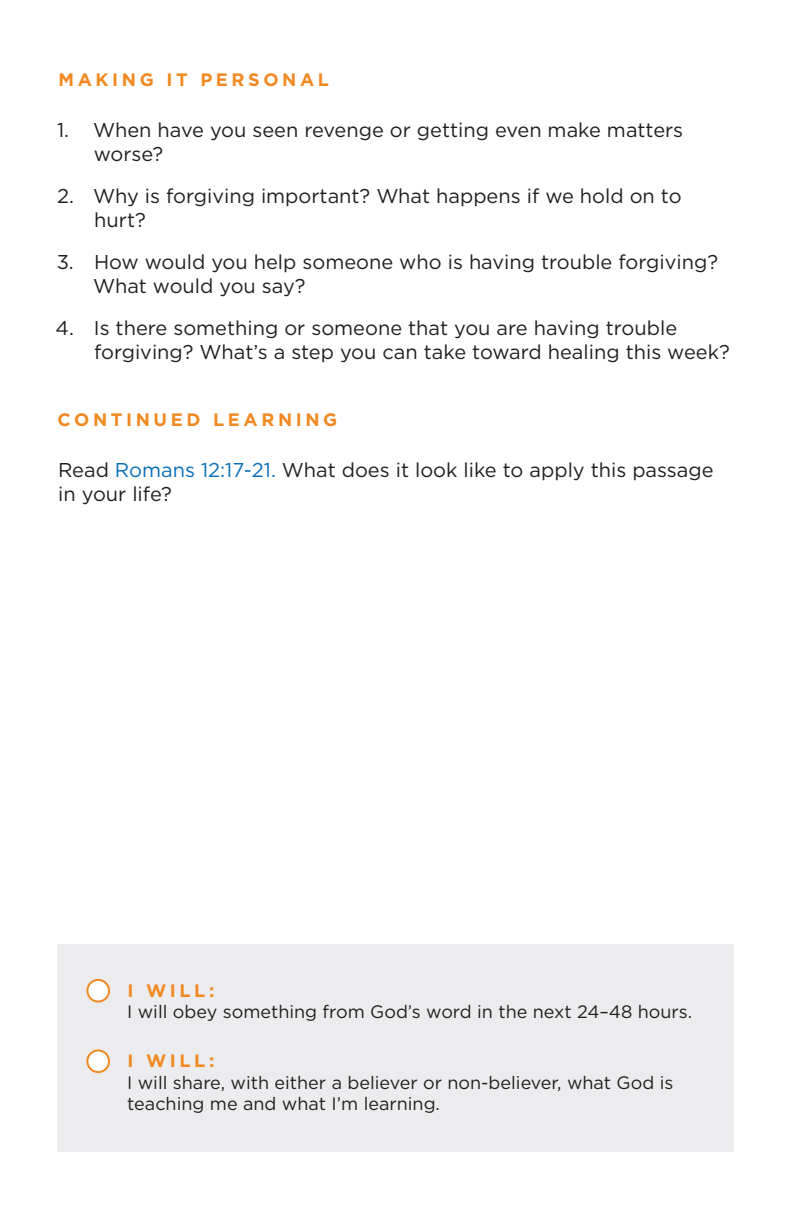
<style>
.page{position:relative;width:792px;height:1224px;background:#fff}
.page>*{position:absolute;margin:0;border:0;box-sizing:border-box;transform-origin:0 0}
.t1{font:20px/24px "Gotham";color:#231f20}
.t2{font:18px/21.6px "Gotham";color:#231f20}
.t3{font:700 18px "Gotham";letter-spacing:.2em;color:#f08921}
.s1{color:#0770ba}
</style>
<div class="page">
<div style="left:58px;top:944px;width:676px;height:208px;background:#ececee"></div>
<div style="left:87px;top:980px;width:22px;height:22px;background:#fff;border-radius:50%"></div>
<div style="left:86px;top:979px;width:24px;height:24px;border:2px solid #f08921;border-radius:50%"></div>
<div style="left:87px;top:1050px;width:22px;height:22px;background:#fff;border-radius:50%"></div>
<div style="left:86px;top:1049px;width:24px;height:24px;border:2px solid #f08921;border-radius:50%"></div>
<p class="t3" style="left:58px;top:68px;width:272px">MAKING IT PERSONAL</p>
<p class="t1" style="left:94px;top:118px;width:591px;text-indent:-37px">1. When have you seen revenge or getting even make matters worse?</p>
<p class="t1" style="left:94px;top:184px;width:589px;text-indent:-37px">2. Why is forgiving important? What happens if we hold on to hurt?</p>
<p class="t1" style="left:93px;top:250px;width:626px;text-indent:-36px">3. How would you help someone who is having trouble forgiving?<br>What would you say?</p>
<p class="t1" style="left:94px;top:316px;width:637px;text-indent:-38px">4. Is there something or someone that you are having trouble forgiving? What’s a step you can take toward healing this week?</p>
<p class="t3" style="left:58px;top:408px;width:281px">CONTINUED LEARNING</p>
<p class="t1" style="left:58px;top:457px;width:657px">Read <span class="s1">Romans 12:17-21.</span> What does it look like to apply this passage in your life?</p>
<p class="t3" style="left:127px;top:978px;width:88px">I WILL:</p>
<p class="t2" style="left:127px;top:1001px;width:567px">I will obey something from God’s word in the next 24–48 hours.</p>
<p class="t3" style="left:127px;top:1049px;width:88px">I WILL:</p>
<p class="t2" style="left:127px;top:1071px;width:548px">I will share, with either a believer or non-believer, what God is teaching me and what I’m learning.</p>
</div>
